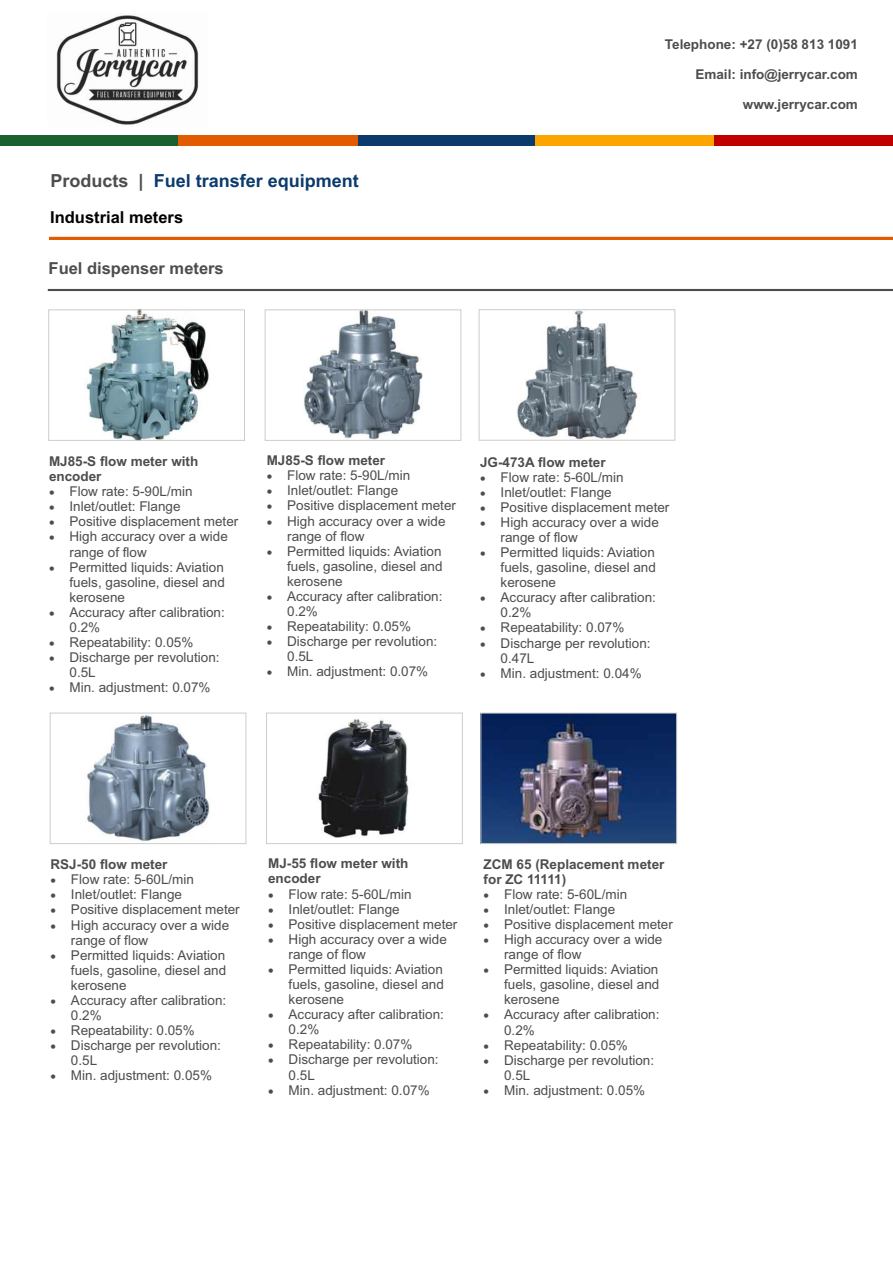
<style>
.page{position:relative;width:893px;height:1263px;background:#fff}
.page>*{position:absolute;margin:0;border:0;box-sizing:border-box;transform-origin:0 0}
.t1{font:700 18px "Arial";color:#0b3b6c}
.t2{font:700 16.5px "Arial";color:#4d4d4d}
.t3{font:700 16.5px "Arial";color:#000}
.t4{font:13.5px/15.1px "Arial";color:#4d4d4d}
.t5{font:700 13.5px/15.1px "Arial";color:#4d4d4d}
.s1{color:#4d4d4d}
</style>
<div class="page">
<img style="left:84px;top:311px;width:125px;height:128px">
<div style="left:48px;top:309px;width:197px;height:132px;border:1px solid #ccc"></div>
<img style="left:304px;top:311px;width:118px;height:128px">
<div style="left:265px;top:309px;width:196px;height:132px;border:1px solid #ccc"></div>
<img style="left:516px;top:311px;width:122px;height:128px">
<div style="left:479px;top:309px;width:196px;height:132px;border:1px solid #ccc"></div>
<hr style="left:48px;top:289px;width:845px;height:2px;background:#4d4d4d">
<img style="left:87px;top:715px;width:123px;height:126px">
<div style="left:50px;top:713px;width:196px;height:131px;border:1px solid #ccc"></div>
<img style="left:318px;top:719px;width:91px;height:119px">
<div style="left:266px;top:713px;width:197px;height:131px;border:1px solid #ccc"></div>
<div style="left:358px;top:135px;width:177px;height:11px;background:#0b3b6c"></div>
<div style="left:535px;top:135px;width:180px;height:11px;background:#fca400"></div>
<div style="left:715px;top:135px;width:178px;height:11px;background:#c00000"></div>
<div style="left:0;top:135px;width:178px;height:11px;background:#1a612f"></div>
<div style="left:178px;top:135px;width:180px;height:11px;background:#e35b00"></div>
<hr style="left:49px;top:237px;width:844px;height:3px;background:#e35b00">
<img style="left:482px;top:715px;width:193px;height:127px">
<div style="left:480px;top:713px;width:197px;height:131px;border:1px solid #ccc"></div>
<img style="left:56px;top:15px;width:143px;height:110px">
<h1 class="t1" style="left:51px;top:174px;width:310px"><span class="s1">Products |</span> Fuel transfer equipment</h1>
<p class="t3" style="left:50px;top:211px;width:134px">Industrial meters</p>
<p class="t2" style="left:49px;top:262px;width:177px">Fuel dispenser meters</p>
<p class="t5" style="left:665px;top:38px;width:194px">Telephone: +27 (0)58 813 1091</p>
<p class="t5" style="left:695px;top:68px;width:164px">Email: info@jerrycar.com</p>
<p class="t5" style="left:743px;top:98px;width:117px">www.jerrycar.com</p>
<p class="t5" style="left:49px;top:455px;width:151px">MJ85-S flow meter with encoder</p>
<p class="t4" style="left:49px;top:485px;width:145px">• Flow rate: 5-90L/min</p>
<p class="t4" style="left:49px;top:500px;width:133px">• Inlet/outlet: Flange</p>
<p class="t4" style="left:49px;top:515px;width:191px">• Positive displacement meter</p>
<p class="t4" style="left:70px;top:530px;width:160px;text-indent:-21px">• High accuracy over a wide range of flow</p>
<p class="t4" style="left:70px;top:560px;width:157px;text-align:justify;text-indent:-21px">• Permitted liquids: Aviation fuels, gasoline, diesel and kerosene</p>
<p class="t4" style="left:70px;top:606px;width:157px;text-indent:-21px">• Accuracy after calibration:<br>0.2%</p>
<p class="t4" style="left:49px;top:636px;width:146px">• Repeatability: 0.05%</p>
<p class="t4" style="left:70px;top:651px;width:152px;text-indent:-21px">• Discharge per revolution:<br>0.5L</p>
<p class="t4" style="left:49px;top:681px;width:163px">• Min. adjustment: 0.07%</p>
<p class="t5" style="left:267px;top:454px;width:120px">MJ85-S flow meter</p>
<p class="t4" style="left:267px;top:469px;width:145px">• Flow rate: 5-90L/min</p>
<p class="t4" style="left:267px;top:484px;width:133px">• Inlet/outlet: Flange</p>
<p class="t4" style="left:267px;top:499px;width:191px">• Positive displacement meter</p>
<p class="t4" style="left:287px;top:514px;width:160px;text-indent:-21px">• High accuracy over a wide range of flow</p>
<p class="t4" style="left:287px;top:545px;width:157px;text-align:justify;text-indent:-21px">• Permitted liquids: Aviation fuels, gasoline, diesel and kerosene</p>
<p class="t4" style="left:287px;top:590px;width:157px;text-indent:-21px">• Accuracy after calibration:<br>0.2%</p>
<p class="t4" style="left:267px;top:620px;width:146px">• Repeatability: 0.05%</p>
<p class="t4" style="left:287px;top:635px;width:152px;text-indent:-21px">• Discharge per revolution:<br>0.5L</p>
<p class="t4" style="left:267px;top:665px;width:163px">• Min. adjustment: 0.07%</p>
<p class="t5" style="left:480px;top:455px;width:127px">JG-473A flow meter</p>
<p class="t4" style="left:480px;top:470px;width:145px">• Flow rate: 5-60L/min</p>
<p class="t4" style="left:480px;top:486px;width:133px">• Inlet/outlet: Flange</p>
<p class="t4" style="left:480px;top:501px;width:191px">• Positive displacement meter</p>
<p class="t4" style="left:501px;top:516px;width:160px;text-indent:-21px">• High accuracy over a wide range of flow</p>
<p class="t4" style="left:501px;top:546px;width:157px;text-align:justify;text-indent:-21px">• Permitted liquids: Aviation fuels, gasoline, diesel and kerosene</p>
<p class="t4" style="left:501px;top:591px;width:157px;text-indent:-21px">• Accuracy after calibration:<br>0.2%</p>
<p class="t4" style="left:480px;top:621px;width:146px">• Repeatability: 0.07%</p>
<p class="t4" style="left:501px;top:636px;width:152px;text-indent:-21px">• Discharge per revolution:<br>0.47L</p>
<p class="t4" style="left:480px;top:667px;width:163px">• Min. adjustment: 0.04%</p>
<p class="t5" style="left:50px;top:858px;width:119px">RSJ-50 flow meter</p>
<p class="t4" style="left:50px;top:873px;width:145px">• Flow rate: 5-60L/min</p>
<p class="t4" style="left:50px;top:888px;width:133px">• Inlet/outlet: Flange</p>
<p class="t4" style="left:50px;top:903px;width:191px">• Positive displacement meter</p>
<p class="t4" style="left:71px;top:918px;width:160px;text-indent:-21px">• High accuracy over a wide range of flow</p>
<p class="t4" style="left:71px;top:949px;width:157px;text-align:justify;text-indent:-21px">• Permitted liquids: Aviation fuels, gasoline, diesel and kerosene</p>
<p class="t4" style="left:71px;top:994px;width:157px;text-indent:-21px">• Accuracy after calibration:<br>0.2%</p>
<p class="t4" style="left:50px;top:1024px;width:146px">• Repeatability: 0.05%</p>
<p class="t4" style="left:71px;top:1039px;width:152px;text-indent:-21px">• Discharge per revolution:<br>0.5L</p>
<p class="t4" style="left:50px;top:1069px;width:163px">• Min. adjustment: 0.05%</p>
<p class="t5" style="left:268px;top:857px;width:142px">MJ-55 flow meter with encoder</p>
<p class="t4" style="left:268px;top:887px;width:145px">• Flow rate: 5-60L/min</p>
<p class="t4" style="left:268px;top:902px;width:133px">• Inlet/outlet: Flange</p>
<p class="t4" style="left:268px;top:918px;width:191px">• Positive displacement meter</p>
<p class="t4" style="left:289px;top:933px;width:160px;text-indent:-21px">• High accuracy over a wide range of flow</p>
<p class="t4" style="left:289px;top:963px;width:157px;text-align:justify;text-indent:-21px">• Permitted liquids: Aviation fuels, gasoline, diesel and kerosene</p>
<p class="t4" style="left:289px;top:1008px;width:157px;text-indent:-21px">• Accuracy after calibration:<br>0.2%</p>
<p class="t4" style="left:268px;top:1038px;width:146px">• Repeatability: 0.07%</p>
<p class="t4" style="left:289px;top:1053px;width:152px;text-indent:-21px">• Discharge per revolution:<br>0.5L</p>
<p class="t4" style="left:268px;top:1083px;width:163px">• Min. adjustment: 0.07%</p>
<p class="t5" style="left:484px;top:857px;width:182px">ZCM 65 (Replacement meter for ZC 11111)</p>
<p class="t4" style="left:484px;top:888px;width:145px">• Flow rate: 5-60L/min</p>
<p class="t4" style="left:484px;top:903px;width:133px">• Inlet/outlet: Flange</p>
<p class="t4" style="left:484px;top:918px;width:191px">• Positive displacement meter</p>
<p class="t4" style="left:504px;top:933px;width:160px;text-indent:-21px">• High accuracy over a wide range of flow</p>
<p class="t4" style="left:504px;top:963px;width:157px;text-align:justify;text-indent:-21px">• Permitted liquids: Aviation fuels, gasoline, diesel and kerosene</p>
<p class="t4" style="left:504px;top:1008px;width:157px;text-indent:-21px">• Accuracy after calibration:<br>0.2%</p>
<p class="t4" style="left:484px;top:1038px;width:146px">• Repeatability: 0.05%</p>
<p class="t4" style="left:504px;top:1054px;width:152px;text-indent:-21px">• Discharge per revolution:<br>0.5L</p>
<p class="t4" style="left:484px;top:1084px;width:163px">• Min. adjustment: 0.05%</p>
</div>
